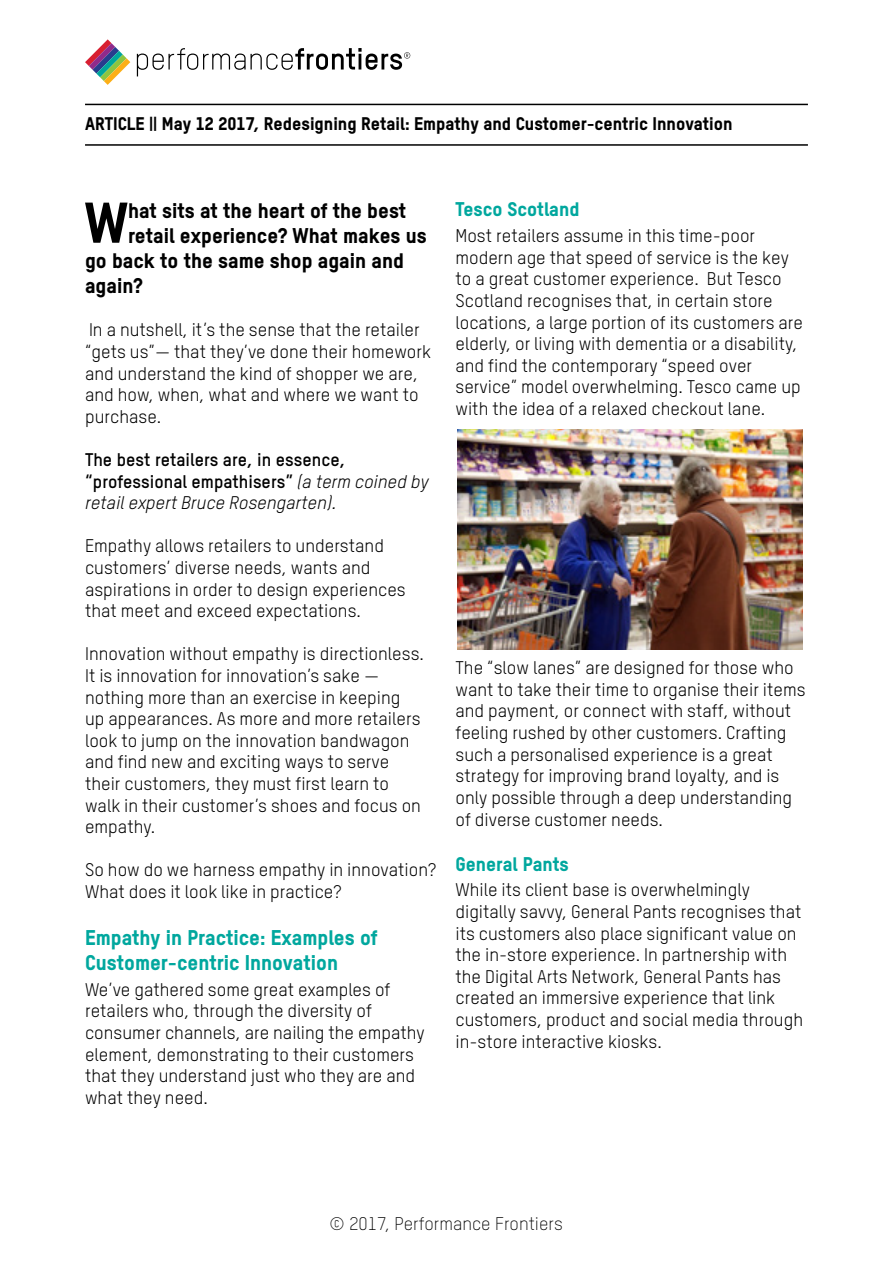
<style>
.page{position:relative;width:893px;height:1263px;background:#fff}
.page>*{position:absolute;margin:0;border:0;box-sizing:border-box;transform-origin:0 0}
.t1{font:800 56.4px "TSTAR";color:#000}
.t2{font:800 21px "TSTAR";color:#000}
.t3{font:800 21px/25.2px "TSTAR";color:#00a79e}
.t4{font:800 19.5px "TSTAR";color:#00a79e}
.t5{font:18px/21.6px "TSTAR";color:#000}
.t6{font:700 18px/21.6px "TSTAR";color:#000}
.t7{font:800 18px "TSTAR";color:#000}
.t8{font:300 18px "TSTAR";color:#000}
.s1{font-weight:400;font-style:italic}
</style>
<div class="page">
<svg style="left:85px;top:39px;width:45px;height:46px"></svg>
<svg style="left:137px;top:48px;width:273px;height:28px"></svg>
<hr style="left:85px;top:104px;width:723px;height:1px;background:#000">
<hr style="left:85px;top:144px;width:723px;height:2px;background:#000">
<img style="left:457px;top:429px;width:345px;height:220px">
<p class="t7" style="left:85px;top:112px;width:649px">ARTICLE || May 12 2017, Redesigning Retail: Empathy and Customer-centric Innovation</p>
<h1 class="t1" style="left:85px;top:188px;width:45px">W</h1>
<p class="t2" style="left:128px;top:197px;width:280px">hat sits at the heart of the best</p>
<p class="t2" style="left:128px;top:222px;width:300px">retail experience? What makes us</p>
<p class="t2" style="left:85px;top:247px;width:320px">go back to the same shop again and</p>
<p class="t2" style="left:85px;top:273px;width:59px">again?</p>
<p class="t5" style="left:85px;top:319px;width:348px">In a nutshell, it’s the sense that the retailer “gets us”— that they’ve done their homework and understand the kind of shopper we are, and how, when, what and where we want to purchase.</p>
<p class="t6" style="left:85px;top:448px;width:345px">The best retailers are, in essence, “professional empathisers” <span class="s1">(a term coined by retail expert Bruce Rosengarten).</span></p>
<p class="t5" style="left:85px;top:535px;width:322px">Empathy allows retailers to understand customers’ diverse needs, wants and aspirations in order to design experiences that meet and exceed expectations.</p>
<p class="t5" style="left:85px;top:643px;width:340px">Innovation without empathy is directionless.<br>It is innovation for innovation’s sake — nothing more than an exercise in keeping up appearances. As more and more retailers look to jump on the innovation bandwagon and find new and exciting ways to serve their customers, they must first learn to walk in their customer’s shoes and focus on empathy.</p>
<p class="t5" style="left:85px;top:859px;width:353px">So how do we harness empathy in innovation?<br>What does it look like in practice?</p>
<p class="t3" style="left:85px;top:924px;width:294px">Empathy in Practice: Examples of<br>Customer-centric Innovation</p>
<p class="t5" style="left:85px;top:978px;width:341px">We’ve gathered some great examples of retailers who, through the diversity of consumer channels, are nailing the empathy element, demonstrating to their customers that they understand just who they are and what they need.</p>
<p class="t4" style="left:455px;top:197px;width:126px">Tesco Scotland</p>
<p class="t5" style="left:455px;top:225px;width:349px">Most retailers assume in this time-poor modern age that speed of service is the key to a great customer experience. But Tesco Scotland recognises that, in certain store locations, a large portion of its customers are elderly, or living with dementia or a disability, and find the contemporary “speed over service” model overwhelming. Tesco came up with the idea of a relaxed checkout lane.</p>
<p class="t5" style="left:455px;top:657px;width:352px">The “slow lanes” are designed for those who want to take their time to organise their items and payment, or connect with staff, without feeling rushed by other customers. Crafting such a personalised experience is a great strategy for improving brand loyalty, and is only possible through a deep understanding of diverse customer needs.</p>
<p class="t4" style="left:455px;top:851px;width:115px">General Pants</p>
<p class="t5" style="left:455px;top:879px;width:349px">While its client base is overwhelmingly digitally savvy, General Pants recognises that its customers also place significant value on the in-store experience. In partnership with the Digital Arts Network, General Pants has created an immersive experience that link customers, product and social media through in-store interactive kiosks.</p>
<p class="t8" style="left:329px;top:1213px;width:235px">© 2017, Performance Frontiers</p>
</div>
